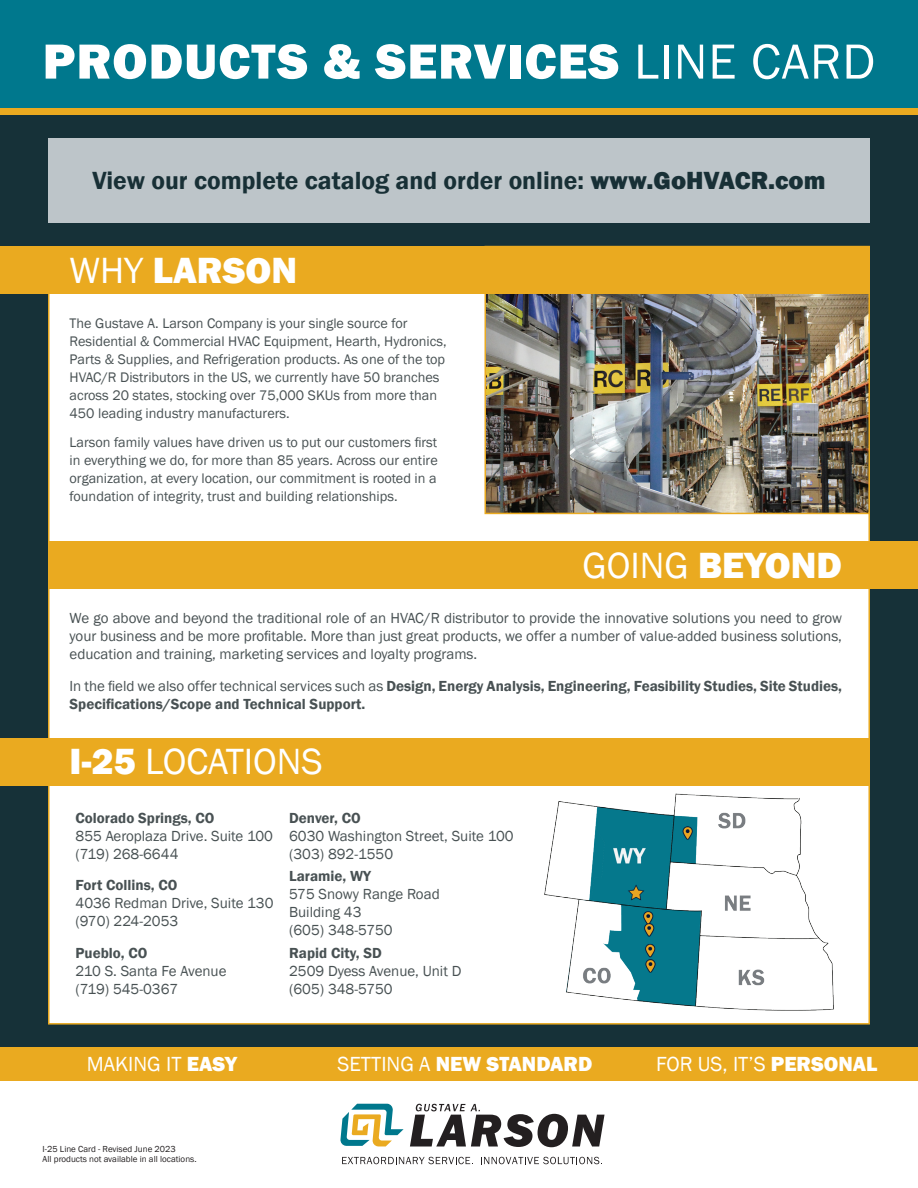
<style>
.page{position:relative;width:918px;height:1188px;background:#fff}
.page>*{position:absolute;margin:0;border:0;box-sizing:border-box;transform-origin:0 0}
.t1{font:800 51px "Franklin Gothic";letter-spacing:.02em;color:#fff}
.t2{font:800 37.5px "Franklin Gothic";color:#fff}
.t3{font:37.5px "Franklin Gothic";color:#fff}
.t4{font:600 25.5px "Franklin Gothic";color:#183036}
.t5{font:21px "Franklin Gothic";color:#fff}
.t6{font:800 21px "Franklin Gothic";color:#fff}
.t7{font:15px/18px "Franklin Gothic";color:#485153}
.t8{font:600 15px/18px "Franklin Gothic";color:#485153}
.t9{font:14.25px/18px "Franklin Gothic";color:#485153}
.t10{font:9px/10.8px "Franklin Gothic";color:#231f20}
.s1{font-weight:400}
.s2{font-weight:800}
</style>
<div class="page">
<div style="left:0;top:98px;width:918px;height:955px;background:#163138"></div>
<div style="left:0;top:108px;width:918px;height:6px;background:#eaaa20"></div>
<div style="left:0;top:1047px;width:918px;height:34px;background:#eaaa20"></div>
<div style="left:48px;top:257px;width:822px;height:768px;background:#fff;border:2px solid #eaaa20"></div>
<img style="left:487px;top:294px;width:380px;height:217px">
<div style="left:484px;top:246px;width:386px;height:268px;border:2px solid #eaaa20"></div>
<svg style="left:340px;top:1104px;width:64px;height:42px"></svg>
<svg style="left:410px;top:1104px;width:195px;height:43px"></svg>
<svg style="left:342px;top:1157px;width:131px;height:7px"></svg>
<svg style="left:481px;top:1157px;width:121px;height:7px"></svg>
<div style="left:48px;top:139px;width:822px;height:84px;background:#bdc5c9"></div>
<div style="left:0;top:246px;width:870px;height:48px;background:#eaaa20"></div>
<div style="left:48px;top:542px;width:870px;height:47px;background:#eaaa20"></div>
<div style="left:0;top:738px;width:870px;height:48px;background:#eaaa20"></div>
<img style="left:544px;top:793px;width:290px;height:218px">
<div style="left:0;top:0;width:918px;height:108px;background:#00788d"></div>
<h1 class="t1" style="left:43px;top:28px;width:834px">PRODUCTS &amp; SERVICES <span class="s1">LINE CARD</span></h1>
<h3 class="t4" style="left:92px;top:165px;width:735px">View our complete catalog and order online: <span class="s2">www.GoHVACR.com</span></h3>
<h2 class="t2" style="left:70px;top:246px;width:229px"><span class="s1">WHY</span> LARSON</h2>
<p class="t9" style="left:70px;top:315px;width:379px">The Gustave A. Larson Company is your single source for Residential &amp; Commercial HVAC Equipment, Hearth, Hydronics, Parts &amp; Supplies, and Refrigeration products. As one of the top HVAC/R Distributors in the US, we currently have 50 branches across 20 states, stocking over 75,000 SKUs from more than 450 leading industry manufacturers.</p>
<p class="t9" style="left:70px;top:434px;width:370px;text-align:justify">Larson family values have driven us to put our customers first in everything we do, for more than 85 years. Across our entire organization, at every location, our commitment is rooted in a foundation of integrity, trust and building relationships.</p>
<h2 class="t2" style="left:582px;top:541px;width:261px"><span class="s1">GOING</span> BEYOND</h2>
<p class="t7" style="left:70px;top:610px;width:774px;text-align:justify">We go above and beyond the traditional role of an HVAC/R distributor to provide the innovative solutions you need to grow your business and be more profitable. More than just great products, we offer a number of value-added business solutions, education and training, marketing services and loyalty programs.</p>
<p class="t8" style="left:70px;top:677px;width:774px"><span class="s1">In the field we also offer technical services such as</span> Design, Energy Analysis, Engineering, Feasibility Studies, Site Studies,<br>Specifications/Scope and Technical Support.</p>
<h2 class="t3" style="left:70px;top:738px;width:255px"><span class="s2">I-25</span> LOCATIONS</h2>
<p class="t8" style="left:76px;top:809px;width:140px">Colorado Springs, CO</p>
<p class="t7" style="left:76px;top:827px;width:199px">855 Aeroplaza Drive. Suite 100 (719) 268-6644</p>
<p class="t8" style="left:76px;top:876px;width:103px">Fort Collins, CO</p>
<p class="t7" style="left:76px;top:895px;width:199px">4036 Redman Drive, Suite 130 (970) 224-2053</p>
<p class="t8" style="left:76px;top:944px;width:73px">Pueblo, CO</p>
<p class="t7" style="left:76px;top:962px;width:153px">210 S. Santa Fe Avenue (719) 545-0367</p>
<p class="t8" style="left:289px;top:809px;width:73px">Denver, CO</p>
<p class="t7" style="left:289px;top:827px;width:226px">6030 Washington Street, Suite 100 (303) 892-1550</p>
<p class="t8" style="left:289px;top:867px;width:83px">Laramie, WY</p>
<p class="t7" style="left:289px;top:886px;width:152px">575 Snowy Range Road<br>Building 43<br>(605) 348-5750</p>
<p class="t8" style="left:289px;top:944px;width:94px">Rapid City, SD</p>
<p class="t7" style="left:289px;top:962px;width:174px">2509 Dyess Avenue, Unit D (605) 348-5750</p>
<h3 class="t5" style="left:87px;top:1051px;width:152px">MAKING IT <span class="s2">EASY</span></h3>
<h3 class="t6" style="left:338px;top:1051px;width:256px"><span class="s1">SETTING A</span> NEW STANDARD</h3>
<h3 class="t5" style="left:656px;top:1051px;width:223px">FOR US, IT’S <span class="s2">PERSONAL</span></h3>
<p class="t10" style="left:43px;top:1143px;width:155px">I-25 Line Card - Revised June 2023<br>All products not available in all locations.</p>
</div>
